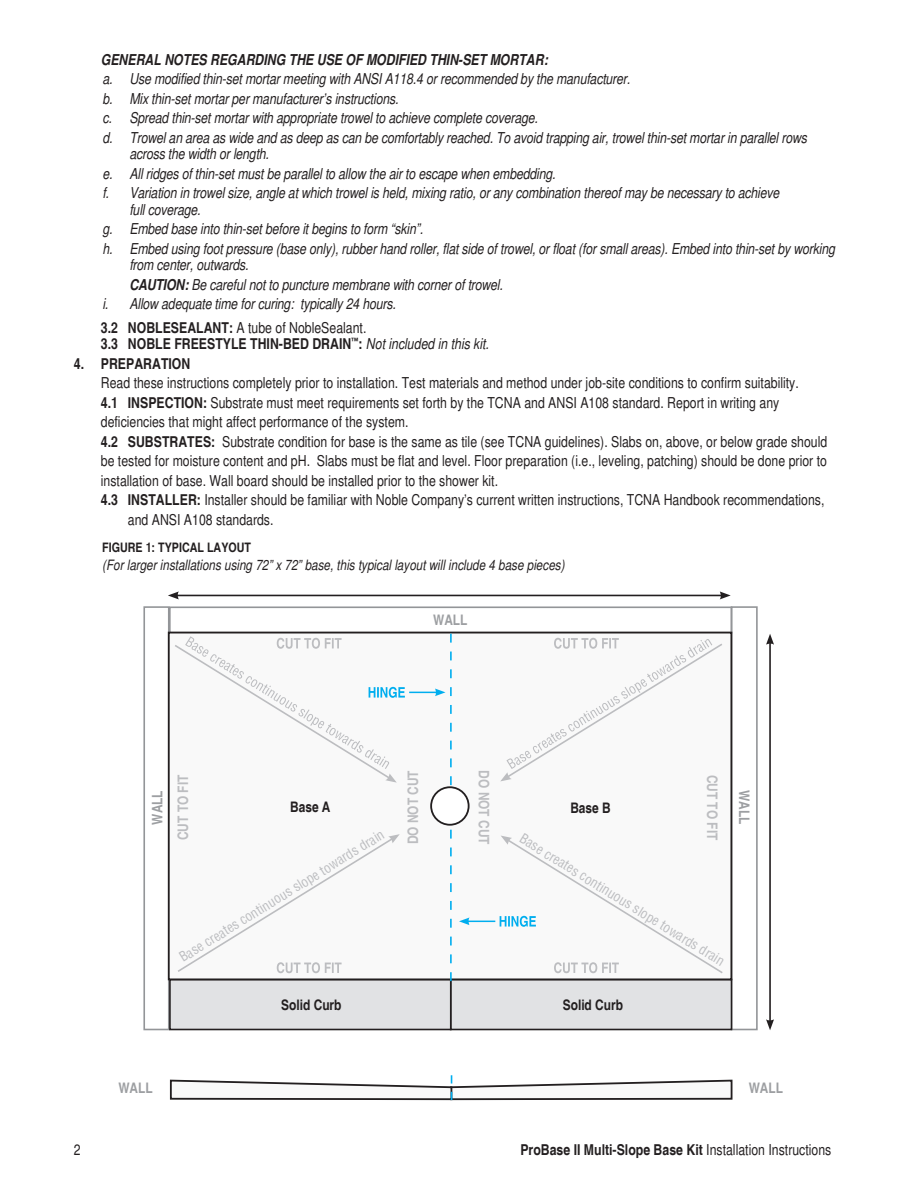
<style>
.page{position:relative;width:918px;height:1188px;background:#fff}
.page>*{position:absolute;margin:0;border:0;box-sizing:border-box;transform-origin:0 0}
.t1{font:italic condensed 15px/16.5px "Helvetica";letter-spacing:-.01em;color:#231f20}
.t2{font:condensed 15px/19.5px "Helvetica";color:#231f20}
.t3{font:700 condensed 15px "Helvetica";color:#231f20}
.t4{font:italic 700 condensed 15px "Helvetica";color:#231f20}
.t5{font:700 condensed 14.55px "Helvetica";color:#bcbdc0}
.t6{font:700 condensed 14.55px "Helvetica";color:#231f20}
.t7{font:700 condensed 14.55px "Helvetica";color:#9d9fa2}
.t8{font:italic condensed 14.25px "Helvetica";color:#231f20}
.t9{font:condensed 13.5px "Helvetica";color:#bcbdc0}
.t10{font:700 condensed 13.05px "Helvetica";color:#231f20}
.s1{font-weight:700}
.s2{font-weight:400;font-style:italic}
.s3{font-weight:400}
</style>
<div class="page">
<div style="left:169px;top:606px;width:563px;height:27px;border:2px solid #939598"></div>
<div style="left:143px;top:606px;width:27px;height:424px;border:2px solid #939598"></div>
<div style="left:731px;top:606px;width:27px;height:424px;border:2px solid #939598"></div>
<div style="left:451px;top:980px;width:281px;height:49px;background:#e1e2e4"></div>
<div style="left:450px;top:979px;width:282px;height:51px;border:2px solid #231f20"></div>
<div style="left:170px;top:980px;width:281px;height:49px;background:#e1e2e4"></div>
<div style="left:169px;top:979px;width:283px;height:51px;border:2px solid #231f20"></div>
<div style="left:169px;top:633px;width:562px;height:346px;background:#f9f9f9"></div>
<div style="left:168px;top:632px;width:564px;height:348px;border:2px solid #231f20"></div>
<svg style="left:169px;top:1075px;width:564px;height:26px"></svg>
<hr style="left:176px;top:595px;width:546px;height:1px;background:#231f20">
<svg style="left:720px;top:591px;width:11px;height:8px"></svg>
<svg style="left:168px;top:591px;width:11px;height:8px"></svg>
<hr style="left:769px;top:642px;width:2px;height:380px;background:#231f20">
<svg style="left:766px;top:1019px;width:8px;height:11px"></svg>
<svg style="left:766px;top:634px;width:8px;height:11px"></svg>
<div style="left:431px;top:787px;width:38px;height:38px;background:#fff;border-radius:50%"></div>
<div style="left:430px;top:786px;width:40px;height:40px;border:2px solid #231f20;border-radius:50%"></div>
<svg style="left:501px;top:638px;width:221px;height:143px"></svg>
<svg style="left:459px;top:836px;width:264px;height:138px"></svg>
<svg style="left:173px;top:634px;width:279px;height:347px"></svg>
<p class="t4" style="left:101px;top:51px;width:448px">GENERAL NOTES REGARDING THE USE OF MODIFIED THIN-SET MORTAR:</p>
<p class="t1" style="left:102px;top:71px;width:529px">a. Use modified thin-set mortar meeting with ANSI A118.4 or recommended by the manufacturer.</p>
<p class="t1" style="left:102px;top:90px;width:298px">b. Mix thin-set mortar per manufacturer’s instructions.</p>
<p class="t1" style="left:102px;top:110px;width:437px">c. Spread thin-set mortar with appropriate trowel to achieve complete coverage.</p>
<p class="t1" style="left:129px;top:129px;width:679px;text-indent:-27px">d. Trowel an area as wide and as deep as can be comfortably reached. To avoid trapping air, trowel thin-set mortar in parallel rows across the width or length.</p>
<p class="t1" style="left:102px;top:165px;width:455px">e. All ridges of thin-set must be parallel to allow the air to escape when embedding.</p>
<p class="t1" style="left:129px;top:185px;width:652px;text-indent:-27px">f. Variation in trowel size, angle at which trowel is held, mixing ratio, or any combination thereof may be necessary to achieve full coverage.</p>
<p class="t1" style="left:102px;top:221px;width:322px">g. Embed base into thin-set before it begins to form “skin”.</p>
<p class="t1" style="left:129px;top:240px;width:707px;text-indent:-27px">h. Embed using foot pressure (base only), rubber hand roller, flat side of trowel, or float (for small areas). Embed into thin-set by working from center, outwards.</p>
<p class="t1" style="left:129px;top:276px;width:375px"><span class="s1">CAUTION:</span> Be careful not to puncture membrane with corner of trowel.</p>
<p class="t1" style="left:102px;top:296px;width:295px">i. Allow adequate time for curing: typically 24 hours.</p>
<p class="t2" style="left:101px;top:318px;width:267px"><span class="s1">3.2 NOBLESEALANT:</span> A tube of NobleSealant.</p>
<p class="t3" style="left:101px;top:335px;width:390px">3.3 NOBLE FREESTYLE THIN-BED DRAIN<sup>™</sup>: <span class="s2">Not included in this kit.</span></p>
<p class="t3" style="left:74px;top:354px;width:118px">4. PREPARATION</p>
<p class="t2" style="left:101px;top:373px;width:700px">Read these instructions completely prior to installation. Test materials and method under job-site conditions to confirm suitability.</p>
<p class="t2" style="left:101px;top:393px;width:680px"><span class="s1">4.1 INSPECTION:</span> Substrate must meet requirements set forth by the TCNA and ANSI A108 standard. Report in writing any deficiencies that might affect performance of the system.</p>
<p class="t2" style="left:101px;top:432px;width:728px;text-align:justify"><span class="s1">4.2 SUBSTRATES:</span> Substrate condition for base is the same as tile (see TCNA guidelines). Slabs on, above, or below grade should be tested for moisture content and pH. Slabs must be flat and level. Floor preparation (i.e., leveling, patching) should be done prior to installation of base. Wall board should be installed prior to the shower kit.</p>
<p class="t2" style="left:128px;top:490px;width:698px;text-indent:-27px"><span class="s1">4.3 INSTALLER:</span> Installer should be familiar with Noble Company’s current written instructions, TCNA Handbook recommendations, and ANSI A108 standards.</p>
<p class="t10" style="left:102px;top:539px;width:151px">FIGURE 1: TYPICAL LAYOUT</p>
<p class="t8" style="left:102px;top:557px;width:464px">(For larger installations using 72” x 72” base, this typical layout will include 4 base pieces)</p>
<p class="t7" style="left:433px;top:611px;width:36px">WALL</p>
<p class="t5" style="left:404px;top:844px;width:76px;rotate:-90deg">DO NOT CUT</p>
<p class="t5" style="left:493px;top:770px;width:76px;rotate:90deg">DO NOT CUT</p>
<p class="t5" style="left:721px;top:775px;width:67px;rotate:90deg">CUT TO FIT</p>
<p class="t5" style="left:174px;top:840px;width:67px;rotate:-90deg">CUT TO FIT</p>
<p class="t7" style="left:149px;top:825px;width:36px;rotate:-90deg">WALL</p>
<p class="t7" style="left:753px;top:790px;width:36px;rotate:90deg">WALL</p>
<p class="t6" style="left:290px;top:799px;width:42px">Base A</p>
<p class="t6" style="left:570px;top:799px;width:42px">Base B</p>
<p class="t9" style="left:526px;top:829px;width:240px;rotate:32deg">Base creates continuous slope towards drain</p>
<p class="t9" style="left:176px;top:951px;width:240px;rotate:-32deg">Base creates continuous slope towards drain</p>
<p class="t6" style="left:281px;top:996px;width:62px">Solid Curb</p>
<p class="t6" style="left:563px;top:996px;width:62px">Solid Curb</p>
<p class="t7" style="left:118px;top:1079px;width:36px">WALL</p>
<p class="t7" style="left:749px;top:1079px;width:36px">WALL</p>
<p class="t2" style="left:74px;top:1140px;width:8px">2</p>
<p class="t3" style="left:520px;top:1141px;width:313px">ProBase II Multi-Slope Base Kit <span class="s3">Installation Instructions</span></p>
</div>
